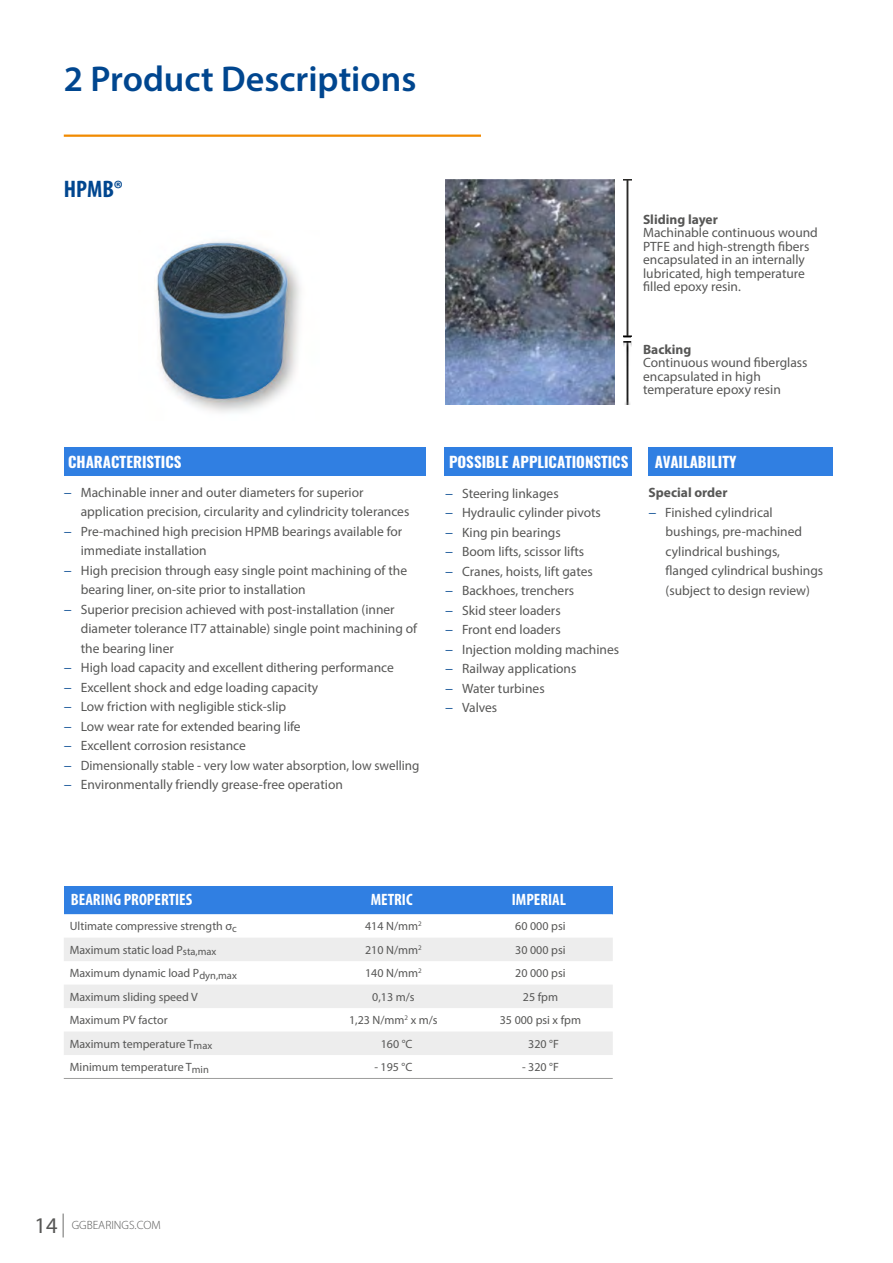
<style>
.page{position:relative;width:893px;height:1263px;background:#fff}
.page>*{position:absolute;margin:0;border:0;box-sizing:border-box;transform-origin:0 0}
.t1{font:600 36px "Myriad Pro";color:#00468f}
.t2{font:700 condensed 24px "Myriad Pro";color:#00468f}
.t3{font:700 condensed 16.5px "Myriad Pro";color:#fff}
.t4{font:700 15px "Oswald";color:#fff}
.t5{font:13.5px/19.5px "Myriad Pro";color:#575756}
.t6{font:700 13.5px "Myriad Pro";color:#575756}
.t7{font:12px "Myriad Pro";color:#575756}
.t8{font:300 12px "Myriad Pro";color:#575756}
.s1{color:#00468f}
.s2{font-weight:400;font-size:22.5px}
</style>
<div class="page">
<img style="left:156px;top:241px;width:145px;height:171px">
<hr style="left:64px;top:135px;width:417px;height:2px;background:#f18a00">
<img style="left:445px;top:179px;width:169px;height:226px">
<div style="left:64px;top:886px;width:549px;height:28px;background:#307fe2"></div>
<svg style="left:64px;top:914px;width:549px;height:1px"></svg>
<svg style="left:64px;top:938px;width:549px;height:117px;fill:#ededed"></svg>
<img style="left:623px;top:179px;width:8px;height:157px">
<img style="left:623px;top:343px;width:8px;height:61px">
<hr style="left:64px;top:1078px;width:549px;height:1px;background:#9d9d9c">
<svg style="left:623px;top:336px;width:8px;height:7px"></svg>
<hr style="left:62px;top:1213px;width:2px;height:24px;background:#9d9d9c">
<div style="left:64px;top:448px;width:361px;height:28px;background:#307fe2"></div>
<div style="left:445px;top:448px;width:187px;height:28px;background:#307fe2"></div>
<div style="left:648px;top:448px;width:185px;height:28px;background:#307fe2"></div>
<h1 class="t1" style="left:64px;top:56px;width:354px">2 Product Descriptions</h1>
<h2 class="t2" style="left:64px;top:174px;width:61px">HPMB®</h2>
<p class="t6" style="left:643px;top:210px;width:76px">Sliding layer</p>
<p class="t5" style="left:643px;top:226px;width:176px;line-height:13.5px">Machinable continuous wound<br>PTFE and high-strength fibers encapsulated in an internally lubricated, high temperature filled epoxy resin.</p>
<p class="t6" style="left:643px;top:340px;width:50px">Backing</p>
<p class="t5" style="left:643px;top:356px;width:166px;line-height:13.5px">Continuous wound fiberglass encapsulated in high temperature epoxy resin</p>
<p class="t4" style="left:68px;top:451px;width:115px">CHARACTERISTICS</p>
<p class="t4" style="left:449px;top:451px;width:181px">POSSIBLE APPLICATIONSTICS</p>
<p class="t4" style="left:655px;top:451px;width:83px">AVAILABILITY</p>
<p class="t5" style="left:64px;top:482px;width:301px"><span class="s1">−</span> Machinable inner and outer diameters for superior</p>
<p class="t5" style="left:81px;top:502px;width:330px">application precision, circularity and cylindricity tolerances</p>
<p class="t5" style="left:64px;top:521px;width:340px"><span class="s1">−</span> Pre-machined high precision HPMB bearings available for</p>
<p class="t5" style="left:81px;top:541px;width:128px">immediate installation</p>
<p class="t5" style="left:64px;top:560px;width:345px"><span class="s1">−</span> High precision through easy single point machining of the</p>
<p class="t5" style="left:81px;top:580px;width:226px">bearing liner, on-site prior to installation</p>
<p class="t5" style="left:64px;top:599px;width:332px"><span class="s1">−</span> Superior precision achieved with post-installation (inner</p>
<p class="t5" style="left:81px;top:619px;width:338px">diameter tolerance IT7 attainable) single point machining of</p>
<p class="t5" style="left:81px;top:638px;width:95px">the bearing liner</p>
<p class="t5" style="left:64px;top:658px;width:332px"><span class="s1">−</span> High load capacity and excellent dithering performance</p>
<p class="t5" style="left:64px;top:677px;width:256px"><span class="s1">−</span> Excellent shock and edge loading capacity</p>
<p class="t5" style="left:64px;top:697px;width:224px"><span class="s1">−</span> Low friction with negligible stick-slip</p>
<p class="t5" style="left:64px;top:716px;width:238px"><span class="s1">−</span> Low wear rate for extended bearing life</p>
<p class="t5" style="left:64px;top:736px;width:184px"><span class="s1">−</span> Excellent corrosion resistance</p>
<p class="t5" style="left:64px;top:755px;width:357px"><span class="s1">−</span> Dimensionally stable - very low water absorption, low swelling</p>
<p class="t5" style="left:64px;top:775px;width:281px"><span class="s1">−</span> Environmentally friendly grease-free operation</p>
<p class="t5" style="left:445px;top:483px;width:176px"><span class="s1">−</span> Steering linkages<br><span class="s1">−</span> Hydraulic cylinder pivots<br><span class="s1">−</span> King pin bearings<br><span class="s1">−</span> Boom lifts, scissor lifts<br><span class="s1">−</span> Cranes, hoists, lift gates<br><span class="s1">−</span> Backhoes, trenchers<br><span class="s1">−</span> Skid steer loaders<br><span class="s1">−</span> Front end loaders<br><span class="s1">−</span> Injection molding machines <span class="s1">−</span> Railway applications<br><span class="s1">−</span> Water turbines<br><span class="s1">−</span> Valves</p>
<p class="t6" style="left:649px;top:484px;width:81px">Special order</p>
<p class="t5" style="left:649px;top:502px;width:126px"><span class="s1">−</span> Finished cylindrical</p>
<p class="t5" style="left:666px;top:522px;width:138px">bushings, pre-machined</p>
<p class="t5" style="left:666px;top:541px;width:116px">cylindrical bushings,</p>
<p class="t5" style="left:666px;top:561px;width:159px">flanged cylindrical bushings</p>
<p class="t5" style="left:666px;top:580px;width:146px">(subject to design review)</p>
<p class="t3" style="left:71px;top:890px;width:123px">BEARING PROPERTIES</p>
<p class="t3" style="left:371px;top:890px;width:43px">METRIC</p>
<p class="t3" style="left:512px;top:890px;width:56px">IMPERIAL</p>
<p class="t7" style="left:70px;top:919px;width:169px">Ultimate compressive strength σ<sub>c</sub></p>
<p class="t7" style="left:365px;top:919px;width:58px">414 N/mm<sup>2</sup></p>
<p class="t7" style="left:515px;top:919px;width:52px">60 000 psi</p>
<p class="t7" style="left:70px;top:942px;width:148px">Maximum static load P<sub>sta,max</sub></p>
<p class="t7" style="left:365px;top:942px;width:58px">210 N/mm<sup>2</sup></p>
<p class="t7" style="left:515px;top:942px;width:52px">30 000 psi</p>
<p class="t7" style="left:70px;top:966px;width:169px">Maximum dynamic load P<sub>dyn,max</sub></p>
<p class="t7" style="left:365px;top:966px;width:58px">140 N/mm<sup>2</sup></p>
<p class="t7" style="left:515px;top:966px;width:52px">20 000 psi</p>
<p class="t7" style="left:70px;top:989px;width:130px">Maximum sliding speed V</p>
<p class="t7" style="left:372px;top:989px;width:44px">0,13 m/s</p>
<p class="t7" style="left:523px;top:989px;width:37px">25 fpm</p>
<p class="t7" style="left:70px;top:1013px;width:99px">Maximum PV factor</p>
<p class="t7" style="left:349px;top:1013px;width:90px">1,23 N/mm<sup>2</sup> x m/s</p>
<p class="t7" style="left:500px;top:1013px;width:83px">35 000 psi x fpm</p>
<p class="t7" style="left:70px;top:1036px;width:144px">Maximum temperature T<sub>max</sub></p>
<p class="t7" style="left:381px;top:1036px;width:33px">160 °C</p>
<p class="t7" style="left:528px;top:1036px;width:32px">320 °F</p>
<p class="t7" style="left:70px;top:1060px;width:141px">Minimum temperature T<sub>min</sub></p>
<p class="t7" style="left:374px;top:1060px;width:40px">- 195 °C</p>
<p class="t7" style="left:522px;top:1060px;width:38px">- 320 °F</p>
<p class="t8" style="left:35px;top:1218px;width:128px"><span class="s2">14</span> GGBEARINGS.COM</p>
</div>
